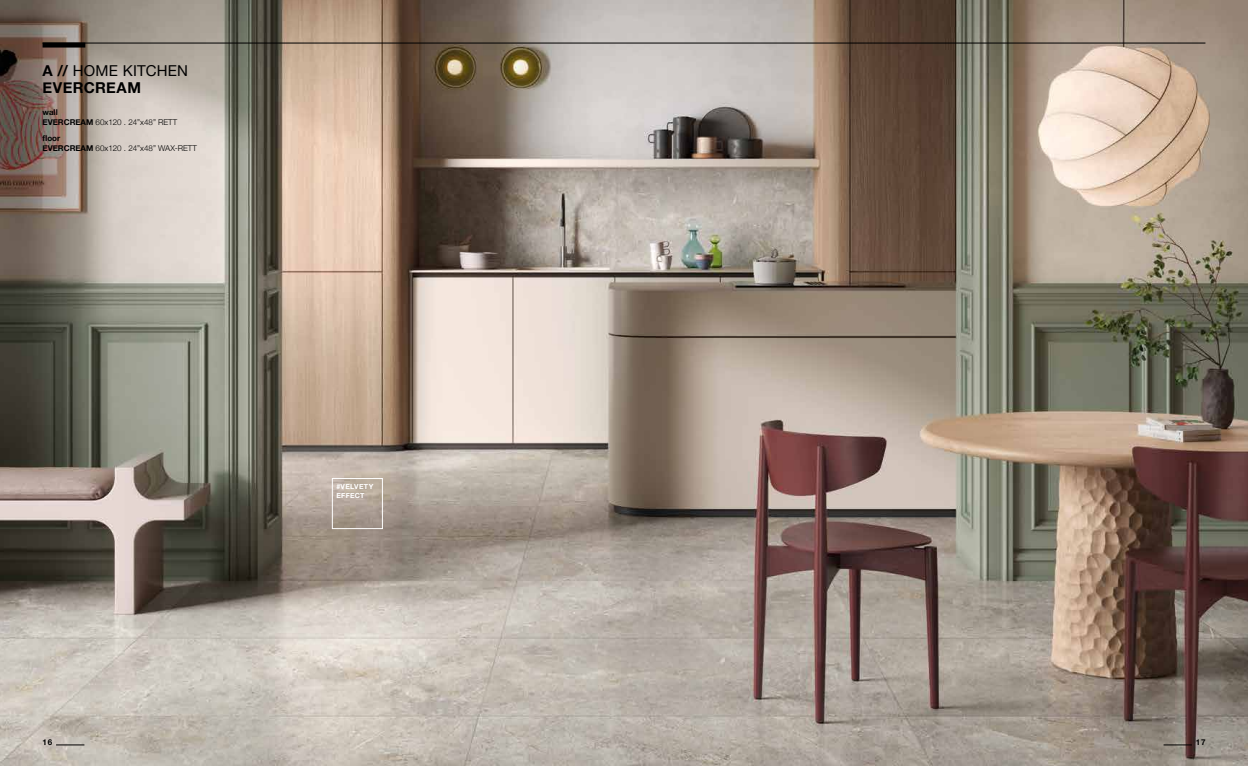
<style>
.page{position:relative;width:1248px;height:766px;background:#fff}
.page>*{position:absolute;margin:0;border:0;box-sizing:border-box;transform-origin:0 0}
.t1{font:700 15px/17px "Helvetica Neue";letter-spacing:.025em;color:#000}
.t2{font:300 8px/10px "Helvetica Neue";color:#000}
.t3{font:700 8px "Helvetica Neue";color:#000}
.t4{font:700 7px/9px "Helvetica Neue";letter-spacing:.045em;color:#fff}
.s1{font-weight:400}
.s2{font-weight:700}
</style>
<div class="page">
<img style="left:0;top:0;width:1247px;height:765px">
<hr style="left:43px;top:43px;width:1162px;height:1px;background:#000">
<div style="left:43px;top:43px;width:42px;height:5px;background:#000"></div>
<div style="left:332px;top:478px;width:51px;height:51px;border:1px solid #fff"></div>
<svg style="left:56px;top:744px;width:28px;height:1px"></svg>
<svg style="left:1163px;top:744px;width:28px;height:1px"></svg>
<h1 class="t1" style="left:43px;top:64px;width:147px">A // <span class="s1">HOME KITCHEN<br></span>EVERCREAM</h1>
<p class="t2" style="left:43px;top:107px;width:136px"><span class="s2">wall<br>EVERCREAM</span> 60x120 . 24”x48” RETT</p>
<p class="t2" style="left:43px;top:133px;width:156px"><span class="s2">floor<br>EVERCREAM</span> 60x120 . 24”x48” WAX-RETT</p>
<p class="t4" style="left:336px;top:483px;width:38px">#VELVETY<br>EFFECT</p>
<p class="t3" style="left:43px;top:739px;width:11px">16</p>
<p class="t3" style="left:1195px;top:739px;width:11px">17</p>
</div>
